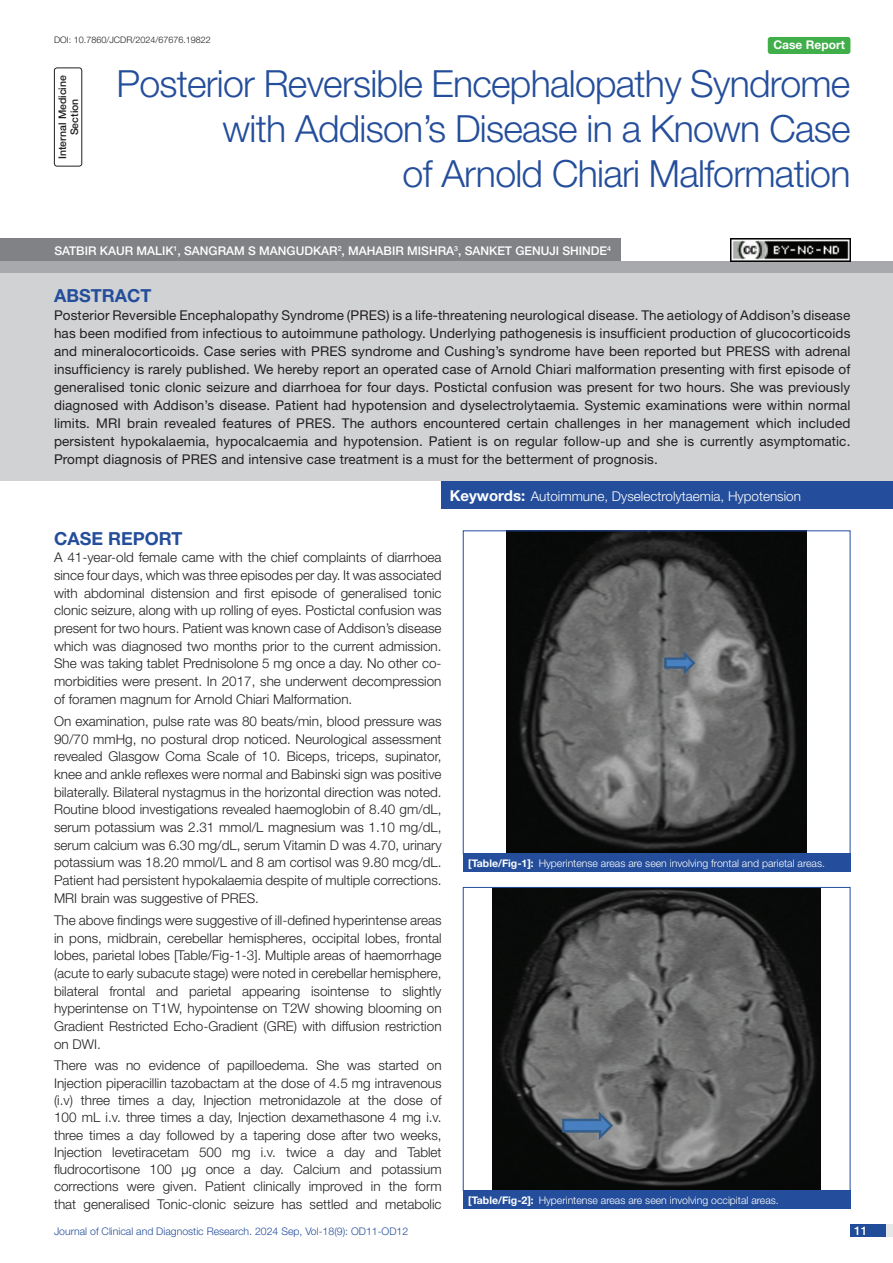
<style>
.page{position:relative;width:893px;height:1263px;background:#fff}
.page>*{position:absolute;margin:0;border:0;box-sizing:border-box;transform-origin:0 0}
.t1{font:300 37.5px/45px "Helvetica Neue";letter-spacing:-.02em;color:#244e9b;text-align:right}
.Heading{font:700 18px "Helvetica Neue";color:#244e9b}
.Abstract_head{font:700 18px "Helvetica Neue";color:#244e9b}
.Body_text{font:300 13.5px/17.7px "Helvetica Neue";color:#231f20;text-align:justify}
.Abstract_Text{font:13.5px/18px "Helvetica Neue";letter-spacing:.01em;color:#231f20;text-align:justify}
.Key_words{font:300 13.5px "Helvetica Neue";color:#fff}
.Author{font:500 12px "Helvetica Neue";color:#fff}
.t2{font:700 12px "Helvetica Neue";color:#fff}
.TABLE_FIG{font:300 10.5px "Helvetica Neue";color:#fff}
.t3{font:300 10.5px "Helvetica Neue";color:#244e9b}
.section{font:500 10.5px/12px "Helvetica Neue";color:#231f20;text-align:center}
.DOI{font:300 9px "Helvetica Neue";color:#231f20}
.s1{font-weight:700;font-size:15px}
.s2{font-weight:700}
</style>
<div class="page">
<div style="left:850px;top:1224px;width:43px;height:13px;background:#e6e7e9"></div>
<div style="left:850px;top:1224px;width:35px;height:13px;background:#214c99"></div>
<div style="left:768px;top:37px;width:82px;height:17px;background:#40ae49;border-radius:3px"></div>
<div style="left:54px;top:68px;width:28px;height:99px;border:1px solid #231f20;border-radius:3px"></div>
<div style="left:0;top:261px;width:893px;height:12px;background:#a8a9ad"></div>
<div style="left:0;top:238px;width:621px;height:23px;background:#808285"></div>
<div style="left:0;top:273px;width:893px;height:208px;background:#d1d2d4"></div>
<div style="left:442px;top:481px;width:451px;height:28px;background:#244e9b"></div>
<img style="left:493px;top:889px;width:327px;height:300px">
<div style="left:463px;top:887px;width:387px;height:304px;border:1px solid #244e9b"></div>
<div style="left:463px;top:1190px;width:387px;height:19px;background:#244e9b"></div>
<img style="left:507px;top:532px;width:299px;height:320px">
<div style="left:463px;top:853px;width:387px;height:19px;background:#244e9b"></div>
<img style="left:730px;top:239px;width:120px;height:22px">
<p class="DOI" style="left:54px;top:35px;width:158px">DOI: 10.7860/JCDR/2024/67676.19822</p>
<p class="t2" style="left:773px;top:37px;width:73px">Case Report</p>
<p class="section" style="left:56px;top:159px;width:85px;rotate:-90deg">INTERNAL MEDICINE<br>SECTION</p>
<p class="t1" style="left:117px;top:60px;width:735px">Posterior Reversible Encephalopathy Syndrome with Addison’s Disease in a Known Case<br>of Arnold Chiari Malformation</p>
<p class="Author" style="left:54px;top:243px;width:558px">SATBIR KAUR MALIK<sup>1</sup>, SANGRAM S MANGUDKAR<sup>2</sup>, MAHABIR MISHRA<sup>3</sup>, SANKET GENUJI SHINDE<sup>4</sup></p>
<p class="Abstract_head" style="left:54px;top:284px;width:99px">ABSTRACT</p>
<p class="Abstract_Text" style="left:54px;top:306px;width:798px">Posterior Reversible Encephalopathy Syndrome (PRES) is a life-threatening neurological disease. The aetiology of Addison’s disease has been modified from infectious to autoimmune pathology. Underlying pathogenesis is insufficient production of glucocorticoids and mineralocorticoids. Case series with PRES syndrome and Cushing’s syndrome have been reported but PRESS with adrenal insufficiency is rarely published. We hereby report an operated case of Arnold Chiari malformation presenting with first episode of generalised tonic clonic seizure and diarrhoea for four days. Postictal confusion was present for two hours. She was previously diagnosed with Addison’s disease. Patient had hypotension and dyselectrolytaemia. Systemic examinations were within normal limits. MRI brain revealed features of PRES. The authors encountered certain challenges in her management which included persistent hypokalaemia, hypocalcaemia and hypotension. Patient is on regular follow-up and she is currently asymptomatic.<br>Prompt diagnosis of PRES and intensive case treatment is a must for the betterment of prognosis.</p>
<p class="Key_words" style="left:450px;top:487px;width:353px"><span class="s1">Keywords:</span> Autoimmune, Dyselectrolytaemia, Hypotension</p>
<p class="Heading" style="left:54px;top:527px;width:130px">CASE REPORT</p>
<p class="Body_text" style="left:54px;top:548px;width:389px">A 41-year-old female came with the chief complaints of diarrhoea since four days, which was three episodes per day. It was associated with abdominal distension and first episode of generalised tonic clonic seizure, along with up rolling of eyes. Postictal confusion was present for two hours. Patient was known case of Addison’s disease which was diagnosed two months prior to the current admission.<br>She was taking tablet Prednisolone 5 mg once a day. No other co&shy;morbidities were present. In 2017, she underwent decompression of foramen magnum for Arnold Chiari Malformation.</p>
<p class="Body_text" style="left:54px;top:712px;width:389px">On examination, pulse rate was 80 beats/min, blood pressure was 90/70 mmHg, no postural drop noticed. Neurological assessment revealed Glasgow Coma Scale of 10. Biceps, triceps, supinator, knee and ankle reflexes were normal and Babinski sign was positive bilaterally. Bilateral nystagmus in the horizontal direction was noted.<br>Routine blood investigations revealed haemoglobin of 8.40 gm/dL, serum potassium was 2.31 mmol/L magnesium was 1.10 mg/dL, serum calcium was 6.30 mg/dL, serum Vitamin D was 4.70, urinary potassium was 18.20 mmol/L and 8 am cortisol was 9.80 mcg/dL.<br>Patient had persistent hypokalaemia despite of multiple corrections.<br>MRI brain was suggestive of PRES.</p>
<p class="Body_text" style="left:54px;top:911px;width:389px">The above findings were suggestive of ill-defined hyperintense areas in pons, midbrain, cerebellar hemispheres, occipital lobes, frontal lobes, parietal lobes [Table/Fig-1-3]. Multiple areas of haemorrhage (acute to early subacute stage) were noted in cerebellar hemisphere, bilateral frontal and parietal appearing isointense to slightly hyperintense on T1W, hypointense on T2W showing blooming on Gradient Restricted Echo-Gradient (GRE) with diffusion restriction on DWI.</p>
<p class="Body_text" style="left:54px;top:1056px;width:389px;line-height:17.2px">There was no evidence of papilloedema. She was started on Injection piperacillin tazobactam at the dose of 4.5 mg intravenous (i.v) three times a day, Injection metronidazole at the dose of 100 mL i.v. three times a day, Injection dexamethasone 4 mg i.v. three times a day followed by a tapering dose after two weeks, Injection levetiracetam 500 mg i.v. twice a day and Tablet fludrocortisone 100 µg once a day. Calcium and potassium corrections were given. Patient clinically improved in the form that generalised Tonic-clonic seizure has settled and metabolic</p>
<p class="TABLE_FIG" style="left:468px;top:856px;width:358px"><span class="s2">[Table/Fig-1]:</span> Hyperintense areas are seen involving frontal and parietal areas.</p>
<p class="TABLE_FIG" style="left:468px;top:1193px;width:312px"><span class="s2">[Table/Fig-2]:</span> Hyperintense areas are seen involving occipital areas.</p>
<p class="t3" style="left:54px;top:1225px;width:356px">Journal of Clinical and Diagnostic Research. 2024 Sep, Vol-18(9): OD11-OD12</p>
<p class="Author" style="left:854px;top:1223px;width:15px">11</p>
</div>
